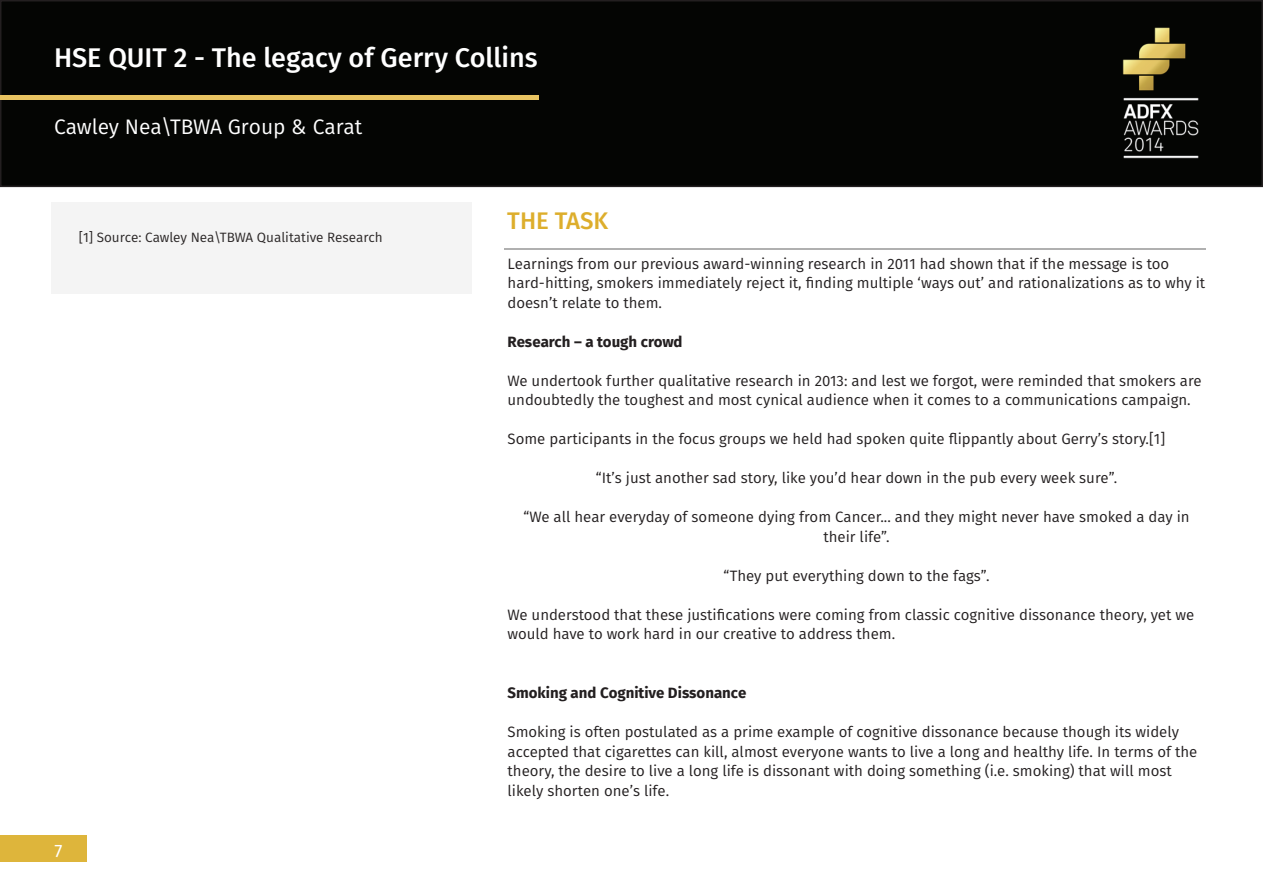
<style>
.page{position:relative;width:1263px;height:893px;background:#fff}
.page>*{position:absolute;margin:0;border:0;box-sizing:border-box;transform-origin:0 0}
.t1{font:500 27px "Fira Sans";color:#fff}
.t2{font:500 24px "Fira Sans";color:#ddae2c}
.t3{font:21px "Fira Sans";color:#fff}
.t4{font:18px "Fira Sans OT";color:#fff}
.t5{font:15px/19.5px "Fira Sans";color:#231f20}
.t6{font:700 15px "Fira Sans";color:#231f20}
.t7{font:13.5px "Fira Sans";color:#2a2626}
</style>
<div class="page">
<div style="left:3px;top:3px;width:1257px;height:181px;background:#040503"></div>
<div style="left:0;top:0;width:1263px;height:187px;border:2px solid #231f20"></div>
<div style="left:0;top:836px;width:86px;height:26px;background:#deb53b"></div>
<hr style="left:0;top:95px;width:539px;height:4px;background:#e8c361">
<hr style="left:504px;top:248px;width:701px;height:1px;background:#b0b0b0">
<div style="left:51px;top:202px;width:420px;height:91px;background:#f4f4f4"></div>
<h1 class="t1" style="left:54px;top:39px;width:485px">HSE QUIT 2 - The legacy of Gerry Collins</h1>
<h3 class="t3" style="left:54px;top:112px;width:310px">Cawley Nea\TBWA Group &amp; Carat</h3>
<p class="t7" style="left:79px;top:227px;width:306px">[1] Source: Cawley Nea\TBWA Qualitative Research</p>
<p class="t4" style="left:54px;top:838px;width:9px">7</p>
<h2 class="t2" style="left:507px;top:204px;width:102px">THE TASK</h2>
<p class="t5" style="left:507px;top:255px;width:699px">Learnings from our previous award-winning research in 2011 had shown that if the message is too hard-hitting, smokers immediately reject it, finding multiple ‘ways out’ and rationalizations as to why it doesn’t relate to them.</p>
<p class="t6" style="left:507px;top:331px;width:177px">Research – a tough crowd</p>
<p class="t5" style="left:507px;top:372px;width:696px">We undertook further qualitative research in 2013: and lest we forgot, were reminded that smokers are undoubtedly the toughest and most cynical audience when it comes to a communications campaign.</p>
<p class="t5" style="left:507px;top:431px;width:659px">Some participants in the focus groups we held had spoken quite flippantly about Gerry’s story.[1]</p>
<p class="t5" style="left:596px;top:470px;width:523px">“It’s just another sad story, like you’d hear down in the pub every week sure”.</p>
<p class="t5" style="left:523px;top:509px;width:668px;text-align:center">“We all hear everyday of someone dying from Cancer... and they might never have smoked a day in their life”.</p>
<p class="t5" style="left:724px;top:567px;width:267px">“They put everything down to the fags”.</p>
<p class="t5" style="left:507px;top:606px;width:688px">We understood that these justifications were coming from classic cognitive dissonance theory, yet we would have to work hard in our creative to address them.</p>
<p class="t6" style="left:507px;top:682px;width:240px">Smoking and Cognitive Dissonance</p>
<p class="t5" style="left:507px;top:723px;width:691px">Smoking is often postulated as a prime example of cognitive dissonance because though its widely accepted that cigarettes can kill, almost everyone wants to live a long and healthy life. In terms of the theory, the desire to live a long life is dissonant with doing something (i.e. smoking) that will most likely shorten one’s life.</p>
</div>
